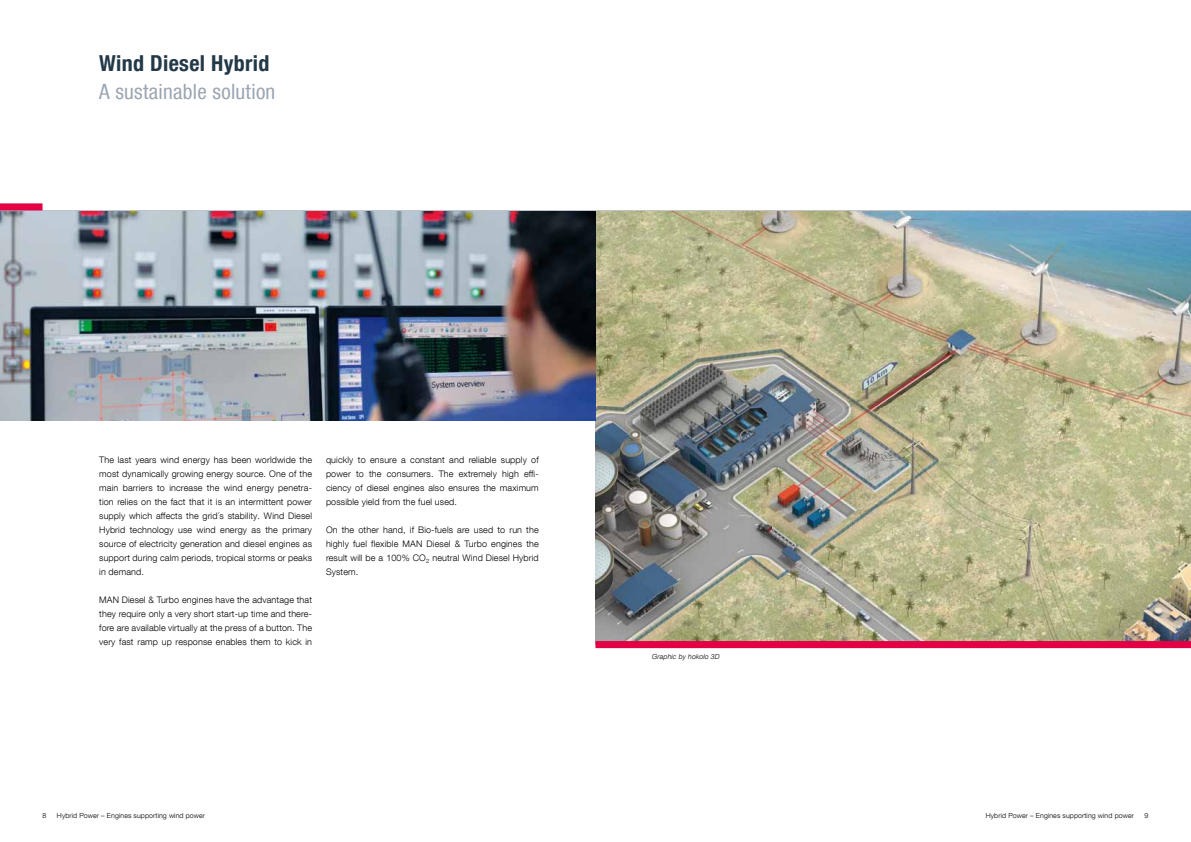
<style>
.page{position:relative;width:1191px;height:842px;background:#fff}
.page>*{position:absolute;margin:0;border:0;box-sizing:border-box;transform-origin:0 0}
.t1{font:22px "MAN Helvetica Neue 77 Bold Cond";letter-spacing:.015em;color:#243948}
.t2{font:21px "MAN Helvetica Neue 57 Cond";letter-spacing:.015em;color:#9ba5b2}
.t3{font:300 9px/14px "MAN Helvetica Neue 45";letter-spacing:.015em;color:#000;text-align:justify}
.t4{font:300 7px "MAN Helvetica Neue 45";letter-spacing:.015em;color:#000}
.t5{font:7px "MAN Helvetica Neue 46 Light Ita";letter-spacing:.015em;color:#000}
</style>
<div class="page">
<hr style="left:0;top:210px;width:595px;height:1px;background:#9ba5b2">
<hr style="left:595px;top:210px;width:596px;height:1px;background:#9ba5b2">
<div style="left:0;top:203px;width:43px;height:7px;background:#e40045"></div>
<img style="left:595px;top:211px;width:596px;height:430px">
<img style="left:0;top:211px;width:595px;height:210px">
<div style="left:595px;top:641px;width:596px;height:7px;background:#e40045"></div>
<h1 class="t1" style="left:99px;top:50px;width:172px">Wind Diesel Hybrid</h1>
<h2 class="t2" style="left:99px;top:79px;width:178px">A sustainable solution</h2>
<p class="t3" style="left:99px;top:452px;width:214px">The last years wind energy has been worldwide the most dynamically growing energy source. One of the main barriers to increase the wind energy penetra&shy;tion relies on the fact that it is an intermittent power supply which affects the grid´s stability. Wind Diesel Hybrid technology use wind energy as the primary source of electricity generation and diesel engines as support during calm periods, tropical storms or peaks in demand.</p>
<p class="t3" style="left:99px;top:592px;width:214px">MAN Diesel &amp; Turbo engines have the advantage that they require only a very short start-up time and there&shy;fore are available virtually at the press of a button. The very fast ramp up response enables them to kick in</p>
<p class="t3" style="left:326px;top:452px;width:214px">quickly to ensure a constant and reliable supply of power to the consumers. The extremely high effi&shy;ciency of diesel engines also ensures the maximum possible yield from the fuel used.</p>
<p class="t3" style="left:326px;top:522px;width:214px">On the other hand, if Bio-fuels are used to run the highly fuel flexible MAN Diesel &amp; Turbo engines the result will be a 100% CO<sub>2</sub> neutral Wind Diesel Hybrid System.</p>
<p class="t5" style="left:652px;top:652px;width:69px">Graphic by hokolo 3D</p>
<p class="t4" style="left:43px;top:811px;width:5px">8</p>
<p class="t4" style="left:57px;top:811px;width:150px">Hybrid Power – Engines supporting wind power</p>
<p class="t4" style="left:986px;top:811px;width:150px">Hybrid Power – Engines supporting wind power</p>
<p class="t4" style="left:1144px;top:811px;width:5px">9</p>
</div>
